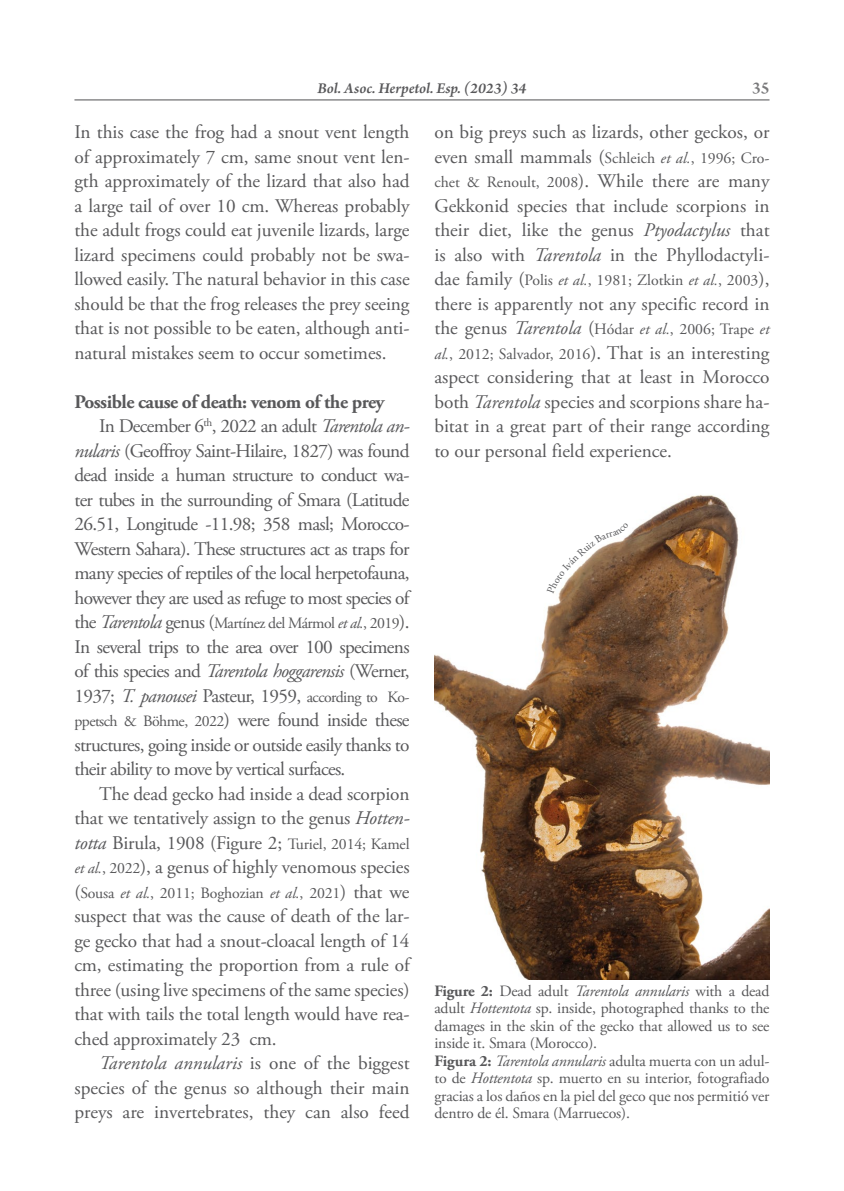
<style>
.page{position:relative;width:844px;height:1191px;background:#fff}
.page>*{position:absolute;margin:0;border:0;box-sizing:border-box;transform-origin:0 0}
.t1{font:19.25px/24.5px "Adobe Garamond Pro";letter-spacing:-.01em;color:#58585a;text-align:justify}
.t2{font:19.25px "Adobe Garamond Pro";letter-spacing:-.035em;color:#58585a}
.t3{font:700 19.25px "Adobe Garamond Pro";letter-spacing:-.025em;color:#58585a}
.t4{font:600 17.5px "Arno Pro";color:#58585a}
.t5{font:15.75px/17.5px "Adobe Garamond Pro";letter-spacing:-.01em;color:#58585a}
.t6{font:15.75px "Adobe Garamond Pro";letter-spacing:-.035em;color:#58585a}
.t7{font:italic 600 15.75px "Arno Pro";color:#58585a}
.s1{font-style:italic}
.s2{font-size:19.25px}
.s3{font-style:italic;font-size:19.25px}
.s4{font-size:15.75px}
.s5{font-style:italic;font-size:15.75px}
.s6{font-weight:700}
</style>
<div class="page">
<hr style="left:74px;top:99px;width:695px;height:2px;background:#58585a">
<img style="left:434px;top:494px;width:335px;height:485px">
<svg style="left:546px;top:522px;width:82px;height:72px"></svg>
<p class="t7" style="left:317px;top:79px;width:210px">Bol. Asoc. Herpetol. Esp. (2023) 34</p>
<p class="t4" style="left:752px;top:78px;width:19px">35</p>
<p class="t1" style="left:74px;top:120px;width:337px">In this case the frog had a snout vent length of approximately 7 cm, same snout vent len&shy;gth approximately of the lizard that also had a large tail of over 10 cm. Whereas probably the adult frogs could eat juvenile lizards, large lizard specimens could probably not be swa&shy;llowed easily. The natural behavior in this case should be that the frog releases the prey seeing that is not possible to be eaten, although anti&shy;natural mistakes seem to occur sometimes.</p>
<p class="t3" style="left:74px;top:390px;width:311px">Possible cause of death: venom of the prey</p>
<p class="t2" style="left:99px;top:414px;width:312px">In December 6<sup>th</sup>, 2022 an adult <span class="s1">Tarentola an-</span></p>
<p class="t2" style="left:74px;top:439px;width:336px"><span class="s1">nularis</span> (Geoffroy Saint-Hilaire, 1827) was found</p>
<p class="t2" style="left:74px;top:463px;width:336px">dead inside a human structure to conduct wa-</p>
<p class="t2" style="left:74px;top:488px;width:336px">ter tubes in the surrounding of Smara (Latitude</p>
<p class="t2" style="left:74px;top:512px;width:336px">26.51, Longitude -11.98; 358 masl; Morocco-</p>
<p class="t2" style="left:74px;top:537px;width:336px">Western Sahara). These structures act as traps for</p>
<p class="t2" style="left:74px;top:561px;width:336px">many species of reptiles of the local herpetofauna,</p>
<p class="t2" style="left:74px;top:586px;width:336px">however they are used as refuge to most species of</p>
<p class="t6" style="left:74px;top:614px;width:336px"><span class="s2">the</span> <span class="s3">Tarentola</span> <span class="s2">genus (</span>Martínez del Mármol <span class="s1">et al.</span>, 2019<span class="s2">).</span></p>
<p class="t1" style="left:74px;top:635px;width:336px">In several trips to the area over 100 specimens of this species and <span class="s1">Tarentola hoggarensis</span> (Werner, 1937; <span class="s1">T. panousei</span> Pasteur, 1959, <span class="s4">according to Ko&shy;ppetsch &amp; Böhme, 2022</span>) were found inside these structures, going inside or outside easily thanks to their ability to move by vertical surfaces.</p>
<p class="t1" style="left:74px;top:782px;width:336px;text-indent:25px">The dead gecko had inside a dead scorpion that we tentatively assign to the genus <span class="s1">Hotten&shy;totta</span> Birula, 1908 (Figure 2; <span class="s4">Turiel, 2014; Kamel </span><span class="s5">et al.</span><span class="s4">, 2022</span>), a genus of highly venomous species</p>
<p class="t5" style="left:74px;top:884px;width:336px"><span class="s2">(</span>Sousa <span class="s1">et al.</span>, 2011; Boghozian <span class="s1">et al.</span>, 2021<span class="s2">) that we</span></p>
<p class="t1" style="left:74px;top:904px;width:336px">suspect that was the cause of death of the lar&shy;ge gecko that had a snout-cloacal length of 14 cm, estimating the proportion from a rule of three (using live specimens of the same species) that with tails the total length would have rea&shy;ched approximately 23 cm.</p>
<p class="t1" style="left:74px;top:1051px;width:336px;text-indent:25px"><span class="s1">Tarentola annularis</span> is one of the biggest species of the genus so although their main preys are invertebrates, they can also feed</p>
<p class="t1" style="left:434px;top:120px;width:336px">on big preys such as lizards, other geckos, or</p>
<p class="t5" style="left:434px;top:149px;width:336px"><span class="s2">even small mammals (</span>Schleich <span class="s1">et al.</span>, 1996; Cro-</p>
<p class="t1" style="left:434px;top:169px;width:336px"><span class="s4">chet &amp; Renoult, 2008</span>). While there are many Gekkonid species that include scorpions in their diet, like the genus <span class="s1">Ptyodactylus</span> that is also with <span class="s1">Tarentola</span> in the Phyllodactyli-</p>
<p class="t5" style="left:434px;top:272px;width:336px"><span class="s2">dae family (</span>Polis <span class="s1">et al.</span>, 1981; Zlotkin <span class="s1">et al.</span>, 2003<span class="s2">),</span></p>
<p class="t1" style="left:434px;top:292px;width:336px">there is apparently not any specific record in</p>
<p class="t5" style="left:434px;top:321px;width:336px"><span class="s2">the genus</span> <span class="s3">Tarentola</span> <span class="s2">(</span>Hódar <span class="s1">et al.</span>, 2006; Trape <span class="s1">et</span></p>
<p class="t1" style="left:434px;top:341px;width:337px"><span class="s5">al.</span><span class="s4">, 2012; Salvador, 2016</span>). That is an interesting aspect considering that at least in Morocco both <span class="s1">Tarentola</span> species and scorpions share ha&shy;bitat in a great part of their range according to our personal field experience.</p>
<p class="t5" style="left:434px;top:982px;width:336px"><span class="s6">Figure 2:</span> Dead adult <span class="s1">Tarentola annularis</span> with a dead adult <span class="s1">Hottentota</span> sp. inside, photographed thanks to the damages in the skin of the gecko that allowed us to see inside it. Smara (Morocco).<br><span class="s6">Figura 2:</span> <span class="s1">Tarentola annularis</span> adulta muerta con un adul&shy;to de <span class="s1">Hottentota</span> sp. muerto en su interior, fotografiado gracias a los daños en la piel del geco que nos permitió ver dentro de él. Smara (Marruecos).</p>
</div>
